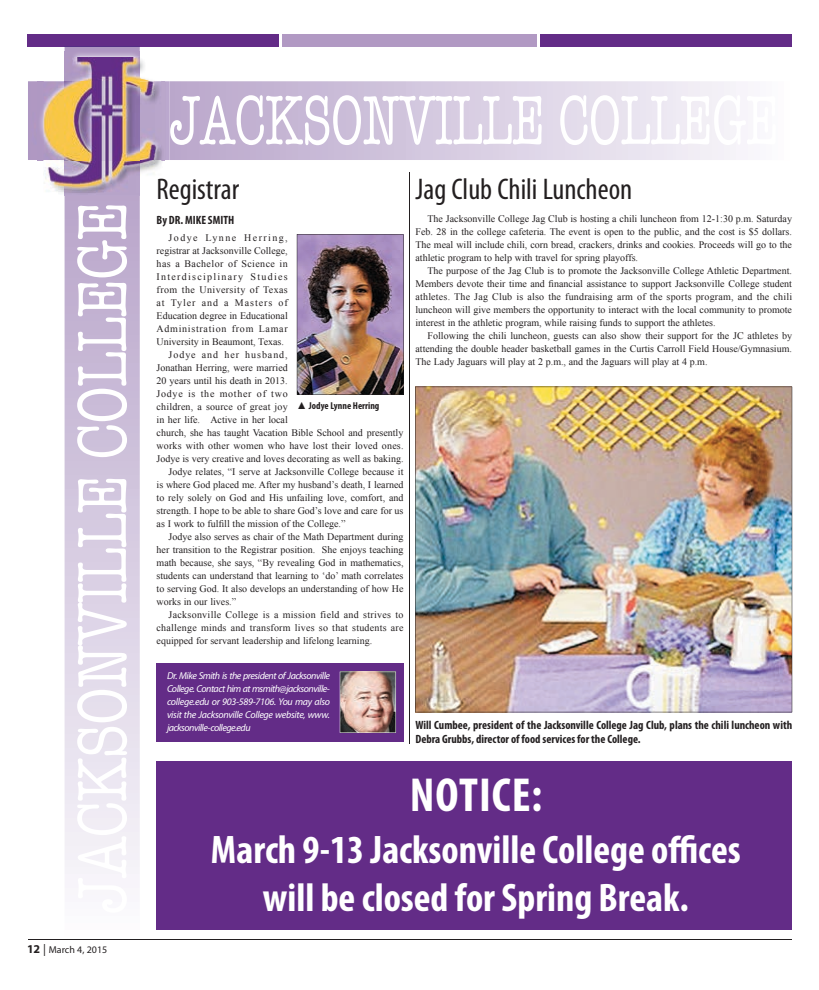
<style>
.page{position:relative;width:819px;height:990px;background:#fff}
.page>*{position:absolute;margin:0;border:0;box-sizing:border-box;transform-origin:0 0}
.t1{font:700 condensed 48px "Myriad Pro";letter-spacing:.02em;color:#fff}
.t2{font:700 condensed 40px/48px "Myriad Pro";color:#fff;text-align:center}
.t3{font:condensed 30px "Myriad Pro";color:#231f20}
.t4{font:700 condensed 12px/14.4px "Myriad Pro";color:#231f20}
.t5{font:10px/13px "Times New Roman";color:#231f20;text-align:justify}
.t6{font:italic 10px/13px "Myriad Pro";letter-spacing:-.035em;color:#fff;text-align:justify}
.t7{font:10px "Times New Roman";letter-spacing:.025em;color:#231f20}
.t8{font:10px "Times New Roman";letter-spacing:.04em;color:#231f20}
.t9{font:10px "Times New Roman";letter-spacing:.03em;color:#231f20}
.t10{font:10px "Times New Roman";letter-spacing:.07em;color:#231f20}
.t11{font:10px "Times New Roman";letter-spacing:.095em;color:#231f20}
.t12{font:10px "Times New Roman";letter-spacing:.02em;color:#231f20}
.t13{font:10px "Times New Roman";letter-spacing:.13em;color:#231f20}
.t14{font:10px "Times New Roman";letter-spacing:.145em;color:#231f20}
.t15{font:700 condensed 10px "Myriad Pro";color:#231f20}
.t16{font:10px "Myriad Pro";color:#231f20}
.s1{font-weight:700;font-size:12px}
.s2{font-size:12px}
.s3{font-family:"Times New Roman";font-weight:400;font-stretch:normal}
</style>
<div class="page">
<hr style="left:28px;top:939px;width:763px;height:1px;background:#231f20">
<div style="left:27px;top:34px;width:251px;height:13px;background:#632c87"></div>
<div style="left:282px;top:34px;width:255px;height:13px;background:#b199c3"></div>
<div style="left:541px;top:34px;width:251px;height:13px;background:#632c87"></div>
<svg style="left:65px;top:48px;width:75px;height:840px;background:#d5cae0"></svg>
<hr style="left:65px;top:47px;width:75px;height:1px;background:#ae97c2">
<svg style="left:77px;top:205px;width:50px;height:683px"></svg>
<svg style="left:28px;top:81px;width:720px;height:79px;background:#d7cce1"></svg>
<svg style="left:170px;top:95px;width:578px;height:50px"></svg>
<img style="left:64px;top:51px;width:76px;height:6px">
<img style="left:31px;top:81px;width:139px;height:79px">
<img style="left:43px;top:57px;width:121px;height:138px">
<img style="left:161px;top:81px;width:3px;height:79px">
<img style="left:38px;top:81px;width:5px;height:79px">
<div style="left:156px;top:663px;width:248px;height:79px;background:#632c87"></div>
<img style="left:340px;top:672px;width:56px;height:61px">
<img style="left:297px;top:234px;width:106px;height:161px">
<hr style="left:409px;top:172px;width:1px;height:572px;background:#231f20">
<img style="left:415px;top:387px;width:377px;height:325px">
<div style="left:157px;top:761px;width:635px;height:169px;background:#632c87"></div>
<p class="t16" style="left:27px;top:943px;width:82px"><span class="s1">12</span> <span class="s2">|</span> March 4, 2015</p>
<h3 class="t3" style="left:157px;top:170px;width:84px">Registrar</h3>
<p class="t4" style="left:157px;top:213px;width:79px">By DR. MIKE SMITH</p>
<p class="t14" style="left:169px;top:231px;width:121px">Jodye Lynne Herring,</p>
<p class="t5" style="left:157px;top:244px;width:133px">registrar at Jacksonville College,</p>
<p class="t8" style="left:157px;top:257px;width:133px">has a Bachelor of Science in</p>
<p class="t13" style="left:157px;top:270px;width:133px">Interdisciplinary Studies</p>
<p class="t8" style="left:157px;top:283px;width:133px">from the University of Texas</p>
<p class="t11" style="left:157px;top:296px;width:133px">at Tyler and a Masters of</p>
<p class="t5" style="left:157px;top:309px;width:133px">Education degree in Educational</p>
<p class="t10" style="left:157px;top:322px;width:133px">Administration from Lamar</p>
<p class="t5" style="left:157px;top:335px;width:129px">University in Beaumont, Texas.</p>
<p class="t11" style="left:169px;top:348px;width:121px">Jodye and her husband,</p>
<p class="t5" style="left:157px;top:361px;width:133px">Jonathan Herring, were married</p>
<p class="t5" style="left:157px;top:374px;width:133px">20 years until his death in 2013.</p>
<p class="t10" style="left:157px;top:387px;width:133px">Jodye is the mother of two</p>
<p class="t12" style="left:157px;top:400px;width:133px">children, a source of great joy</p>
<p class="t5" style="left:157px;top:413px;width:133px">in her life. Active in her local</p>
<p class="t5" style="left:157px;top:426px;width:248px">church, she has taught Vacation Bible School and presently</p>
<p class="t5" style="left:157px;top:439px;width:248px">works with other women who have lost their loved ones.</p>
<p class="t5" style="left:157px;top:452px;width:248px">Jodye is very creative and loves decorating as well as baking.</p>
<p class="t5" style="left:169px;top:465px;width:236px">Jodye relates, “I serve at Jacksonville College because it</p>
<p class="t5" style="left:157px;top:478px;width:248px">is where God placed me. After my husband’s death, I learned</p>
<p class="t5" style="left:157px;top:491px;width:248px">to rely solely on God and His unfailing love, comfort, and</p>
<p class="t5" style="left:157px;top:504px;width:248px">strength. I hope to be able to share God’s love and care for us</p>
<p class="t5" style="left:157px;top:517px;width:190px">as I work to fulfill the mission of the College.”</p>
<p class="t5" style="left:169px;top:530px;width:236px">Jodye also serves as chair of the Math Department during</p>
<p class="t5" style="left:157px;top:543px;width:248px">her transition to the Registrar position. She enjoys teaching</p>
<p class="t5" style="left:157px;top:556px;width:248px">math because, she says, “By revealing God in mathematics,</p>
<p class="t5" style="left:157px;top:569px;width:248px">students can understand that learning to ‘do’ math correlates</p>
<p class="t5" style="left:157px;top:582px;width:248px">to serving God. It also develops an understanding of how He</p>
<p class="t5" style="left:157px;top:595px;width:81px">works in our lives.”</p>
<p class="t9" style="left:169px;top:608px;width:236px">Jacksonville College is a mission field and strives to</p>
<p class="t7" style="left:157px;top:621px;width:249px">challenge minds and transform lives so that students are</p>
<p class="t5" style="left:157px;top:634px;width:217px">equipped for servant leadership and lifelong learning.</p>
<p class="t15" style="left:297px;top:399px;width:84px"><span class="s3">▲</span> Jodye Lynne Herring</p>
<h3 class="t3" style="left:416px;top:170px;width:218px">Jag Club Chili Luncheon</h3>
<p class="t5" style="left:416px;top:212px;width:378px;text-indent:12px">The Jacksonville College Jag Club is hosting a chili luncheon from 12-1:30 p.m. Saturday Feb. 28 in the college cafeteria. The event is open to the public, and the cost is $5 dollars.<br>The meal will include chili, corn bread, crackers, drinks and cookies. Proceeds will go to the athletic program to help with travel for spring playoffs.</p>
<p class="t5" style="left:416px;top:264px;width:378px;text-indent:12px">The purpose of the Jag Club is to promote the Jacksonville College Athletic Department.<br>Members devote their time and financial assistance to support Jacksonville College student athletes. The Jag Club is also the fundraising arm of the sports program, and the chili luncheon will give members the opportunity to interact with the local community to promote interest in the athletic program, while raising funds to support the athletes.</p>
<p class="t5" style="left:416px;top:329px;width:378px;text-indent:12px">Following the chili luncheon, guests can also show their support for the JC athletes by attending the double header basketball games in the Curtis Carroll Field House/Gymnasium.<br>The Lady Jaguars will play at 2 p.m., and the Jaguars will play at 4 p.m.</p>
<p class="t6" style="left:167px;top:669px;width:165px">Dr. Mike Smith is the president of Jacksonville College. Contact him at msmith@jacksonville&shy;college.edu or 903-589-7106. You may also visit the Jacksonville College website, www. jacksonville-college.edu</p>
<p class="t4" style="left:416px;top:718px;width:378px">Will Cumbee, president of the Jacksonville College Jag Club, plans the chili luncheon with<br>Debra Grubbs, director of food services for the College.</p>
<h1 class="t1" style="left:410px;top:765px;width:134px">NOTICE:</h1>
<h2 class="t2" style="left:211px;top:825px;width:531px">March 9-13 Jacksonville College offices will be closed for Spring Break.</h2>
</div>
